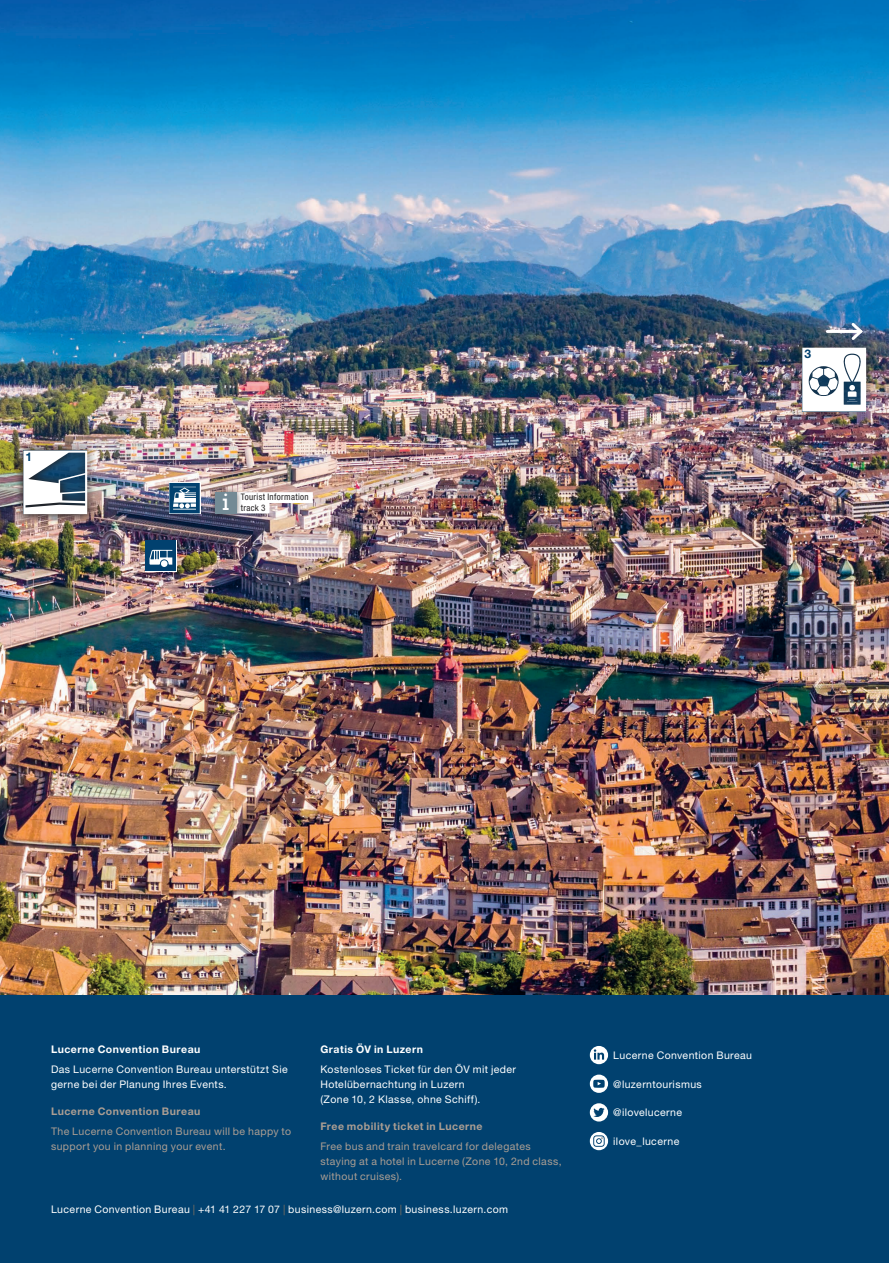
<style>
.page{position:relative;width:889px;height:1263px;background:#fff}
.page>*{position:absolute;margin:0;border:0;box-sizing:border-box;transform-origin:0 0}
.t1{font:22.05px "Rockwell";color:#fff}
.t2{font:700 12px "Helvetica Neue LT Std";color:#01416f}
.t3{font:10.5px/15px "Helvetica Neue LT Std";letter-spacing:.04em;color:#fff}
.t4{font:10.5px/15px "Helvetica Neue LT Std";letter-spacing:.035em;color:#ab9e93}
.t5{font:700 10.5px "Helvetica Neue LT Std";letter-spacing:.045em;color:#ab9e93}
.t6{font:700 10.5px "Helvetica Neue LT Std";letter-spacing:.045em;color:#fff}
.t7{font:condensed 9px/10.5px "Helvetica Neue LT Std";letter-spacing:.04em;color:#231f20}
.s1{color:#7f6e5f}
</style>
<div class="page">
<img style="left:0;top:0;width:889px;height:995px">
<div style="left:0;top:995px;width:889px;height:268px;background:#01416f"></div>
<svg style="left:169px;top:482px;width:31px;height:32px"></svg>
<svg style="left:169px;top:483px;width:31px;height:30px"></svg>
<div style="left:14px;top:441px;width:83px;height:82px;background:#231f20;opacity:.5"></div>
<img style="left:15px;top:442px;width:81px;height:81px">
<svg style="left:23px;top:450px;width:64px;height:64px"></svg>
<div style="left:234px;top:492px;width:79px;height:11px;background:#fff"></div>
<div style="left:234px;top:503px;width:35px;height:10px;background:#fff"></div>
<svg style="left:144px;top:540px;width:1px;height:31px"></svg>
<div style="left:145px;top:540px;width:31px;height:31px;background:#01416f"></div>
<svg style="left:149px;top:550px;width:23px;height:17px"></svg>
<div style="left:209px;top:487px;width:33px;height:33px;background:#231f20;opacity:.8"></div>
<div style="left:215px;top:493px;width:21px;height:21px;background:#738a95"></div>
<svg style="left:590px;top:1046px;width:18px;height:18px"></svg>
<svg style="left:594px;top:1049px;width:10px;height:10px"></svg>
<svg style="left:590px;top:1074px;width:18px;height:19px"></svg>
<svg style="left:593px;top:1080px;width:11px;height:8px"></svg>
<div style="left:590px;top:1103px;width:18px;height:18px;background:#fff;border-radius:50%"></div>
<svg style="left:593px;top:1108px;width:11px;height:9px"></svg>
<svg style="left:590px;top:1132px;width:18px;height:18px"></svg>
<svg style="left:593px;top:1135px;width:11px;height:12px"></svg>
<div style="left:793px;top:338px;width:82px;height:83px;background:#231f20;opacity:.5"></div>
<svg style="left:802px;top:320px;width:64px;height:91px"></svg>
<p class="t2" style="left:26px;top:449px;width:8px">1</p>
<h1 class="t1" style="left:222px;top:489px;width:8px">i</h1>
<p class="t7" style="left:241px;top:492px;width:70px">Tourist Information track 3</p>
<p class="t2" style="left:804px;top:347px;width:8px">3</p>
<p class="t6" style="left:51px;top:1043px;width:151px">Lucerne Convention Bureau</p>
<p class="t3" style="left:51px;top:1061px;width:238px">Das Lucerne Convention Bureau unterstützt Sie gerne bei der Planung Ihres Events.</p>
<p class="t5" style="left:51px;top:1105px;width:151px">Lucerne Convention Bureau</p>
<p class="t4" style="left:51px;top:1123px;width:242px">The Lucerne Convention Bureau will be happy to support you in planning your event.</p>
<p class="t6" style="left:320px;top:1043px;width:104px">Gratis ÖV in Luzern</p>
<p class="t3" style="left:320px;top:1061px;width:197px">Kostenloses Ticket für den ÖV mit jeder<br>Hotelübernachtung in Luzern<br>(Zone 10, 2 Klasse, ohne Schiff).</p>
<p class="t5" style="left:320px;top:1120px;width:164px">Free mobility ticket in Lucerne</p>
<p class="t4" style="left:320px;top:1138px;width:243px">Free bus and train travelcard for delegates staying at a hotel in Lucerne (Zone 10, 2nd class, without cruises).</p>
<p class="t3" style="left:51px;top:1201px;width:458px">Lucerne Convention Bureau <span class="s1">|</span> +41 41 227 17 07 <span class="s1">|</span> business@luzern.com <span class="s1">|</span> business.luzern.com</p>
<p class="t3" style="left:613px;top:1047px;width:140px">Lucerne Convention Bureau</p>
<p class="t3" style="left:613px;top:1076px;width:90px">@luzerntourismus</p>
<p class="t3" style="left:613px;top:1105px;width:70px">@ilovelucerne</p>
<p class="t3" style="left:613px;top:1134px;width:68px">ilove_lucerne</p>
</div>
